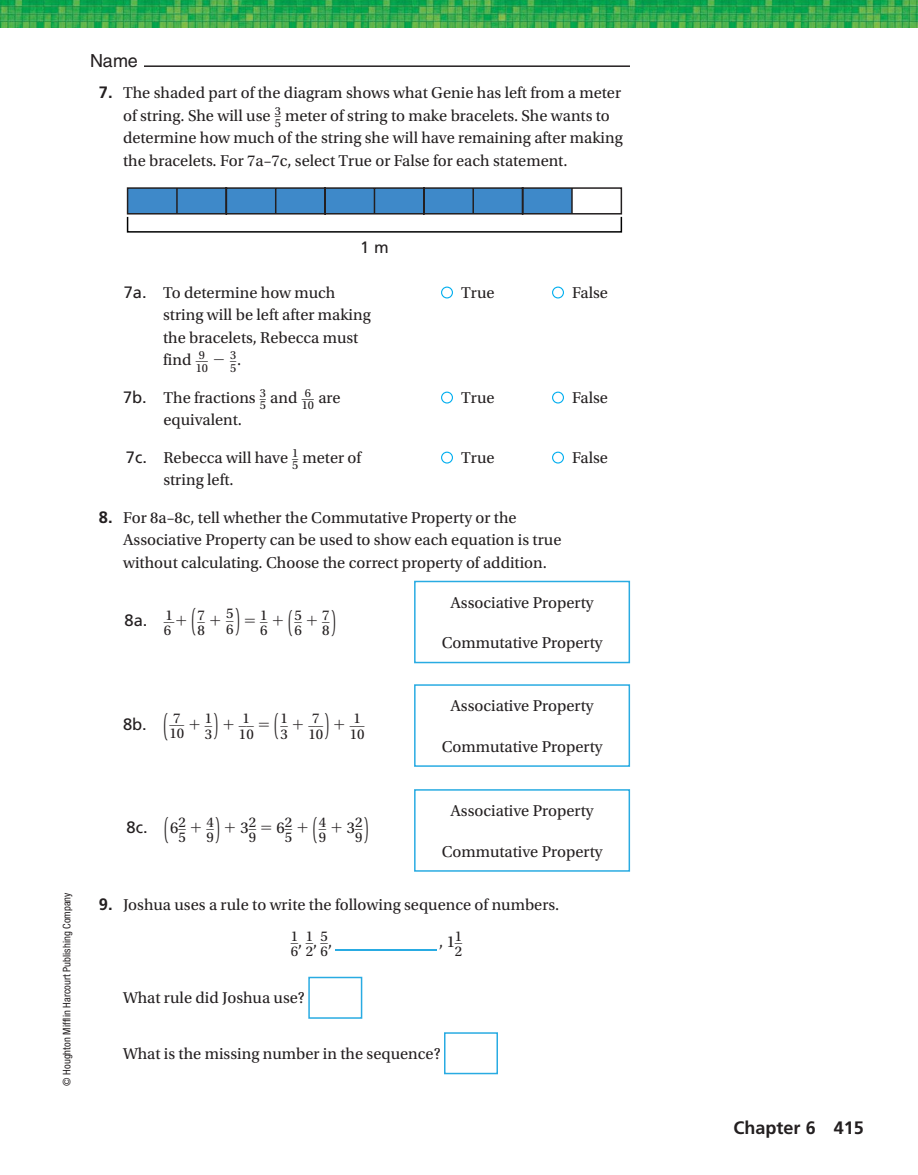
<style>
.page{position:relative;width:918px;height:1175px;background:#fff}
.page>*{position:absolute;margin:0;border:0;box-sizing:border-box;transform-origin:0 0}
.t1{font:29.85px "Utopia Std";color:#231f20;scale:.42 1}
.t2{font:28.35px "Utopia Std";color:#231f20;scale:.44 1}
.t3{font:700 18px "Frutiger LT Std";color:#231f20}
.t4{font:18px "Helvetica LT Std";color:#231f20}
.t5{font:16.5px/22.5px "Utopia Std";color:#231f20}
.t6{font:16.5px "Frutiger LT Std";color:#231f20}
.t7{font:14.85px/15.5px "Utopia Std";color:#231f20}
.t8{font:13.95px "Utopia Std";color:#231f20;scale:1.13 1}
.t9{font:12.3px "Utopia Std";color:#231f20}
.t10{font:condensed 10.5px "Helvetica Neue LT Std";color:#231f20}
.s1{font-family:"Frutiger LT Std";font-weight:700}
.s2{font-family:"Frutiger LT Std"}
.s3{font-size:29.85px}
.s4{font-family:"Utopia Std";font-size:29.7px}
.s5{font-size:14.85px}
.s6{font-size:28.35px}
.s7{font-family:"Utopia Std";font-size:28.35px}
.s8{font-family:"Utopia Std"}
.s9{font-size:23.1px;color:#29abe2}
</style>
<div class="page">
<img style="left:0;top:0;width:918px;height:27px">
<hr style="left:144px;top:65px;width:486px;height:2px;background:#231f20">
<svg style="left:126px;top:187px;width:497px;height:28px"></svg>
<div style="left:127px;top:216px;width:495px;height:17px;border:2px solid #010202"></div>
<div style="left:441px;top:286px;width:12px;height:12px;border:1px solid #00aeef;border-radius:50%"></div>
<div style="left:552px;top:286px;width:12px;height:12px;border:1px solid #00aeef;border-radius:50%"></div>
<div style="left:441px;top:391px;width:12px;height:12px;border:1px solid #00aeef;border-radius:50%"></div>
<div style="left:552px;top:391px;width:12px;height:12px;border:1px solid #00aeef;border-radius:50%"></div>
<div style="left:441px;top:451px;width:12px;height:12px;border:1px solid #00aeef;border-radius:50%"></div>
<div style="left:552px;top:451px;width:12px;height:12px;border:1px solid #00aeef;border-radius:50%"></div>
<div style="left:308px;top:976px;width:54px;height:42px;border:2px solid #29abe2"></div>
<div style="left:444px;top:1032px;width:54px;height:42px;border:2px solid #29abe2"></div>
<div style="left:414px;top:580px;width:216px;height:83px;border:2px solid #29abe2"></div>
<div style="left:414px;top:684px;width:216px;height:82px;border:2px solid #29abe2"></div>
<div style="left:414px;top:789px;width:216px;height:82px;border:2px solid #29abe2"></div>
<p class="t4" style="left:90px;top:50px;width:50px">Name</p>
<p class="t5" style="left:123px;top:82px;width:500px;text-indent:-24px"><span class="s1">7.</span> The shaded part of the diagram shows what Genie has left from a meter of string. She will use <sup>3</sup><sup>_</sup></p>
<p class="t5" style="left:123px;top:104px;width:501px;text-indent:152px"><sub>5</sub> meter of string to make bracelets. She wants to determine how much of the string she will have remaining after making the bracelets. For 7a–7c, select True or False for each statement.</p>
<p class="t10" style="left:61px;top:1085px;width:195px;rotate:-90deg">© Houghton Mifflin Harcourt Publishing Company</p>
<p class="t6" style="left:360px;top:238px;width:30px">1 m</p>
<p class="t5" style="left:124px;top:281px;width:213px"><span class="s2">7a.</span> To determine how much</p>
<p class="t5" style="left:461px;top:281px;width:35px">True</p>
<p class="t5" style="left:572px;top:281px;width:37px">False</p>
<p class="t5" style="left:163px;top:304px;width:209px">string will be left after making the bracelets, Rebecca must find <sup>__</sup><sup>9</sup></p>
<p class="t9" style="left:196px;top:361px;width:42px">10 − 3<sup>_</sup></p>
<p class="t9" style="left:230px;top:361px;width:13px">5 <sup>.</sup></p>
<p class="t5" style="left:123px;top:386px;width:144px"><span class="s2">7b.</span> The fractions <sup>3</sup><sup>_</sup></p>
<p class="t5" style="left:260px;top:386px;width:56px"><sub>5</sub> and <sup>__</sup><sup>6</sup></p>
<p class="t5" style="left:302px;top:386px;width:40px"><sub>10</sub> are</p>
<p class="t5" style="left:461px;top:386px;width:35px">True</p>
<p class="t5" style="left:572px;top:386px;width:37px">False</p>
<p class="t5" style="left:163px;top:409px;width:80px">equivalent.</p>
<p class="t5" style="left:126px;top:446px;width:174px"><span class="s2">7c.</span> Rebecca will have <sup>1</sup><sup>_</sup></p>
<p class="t5" style="left:292px;top:446px;width:71px"><sub>5</sub> meter of</p>
<p class="t5" style="left:461px;top:446px;width:35px">True</p>
<p class="t5" style="left:572px;top:446px;width:37px">False</p>
<p class="t5" style="left:163px;top:469px;width:72px">string left.</p>
<p class="t5" style="left:123px;top:506px;width:440px;text-indent:-24px"><span class="s1">8.</span> For 8a–8c, tell whether the Commutative Property or the<br>Associative Property can be used to show each equation is true without calculating. Choose the correct property of addition.</p>
<p class="t6" style="left:124px;top:611px;width:51px">8a. <sup>__</sup><sup>1</sup></p>
<p class="t7" style="left:164px;top:623px;width:9px">6</p>
<p class="t5" style="left:450px;top:591px;width:145px">Associative Property</p>
<p class="t5" style="left:442px;top:632px;width:162px">Commutative Property</p>
<p class="t7" style="left:226px;top:614px;width:43px">6 <span class="s3">)</span> 1<sup>_</sup></p>
<h1 class="t1" style="left:192px;top:604px;width:34px">( <sup>7</sup><sup>_</sup></h1>
<p class="t7" style="left:226px;top:606px;width:9px">5<sub>_</sub></p>
<h2 class="t2" style="left:288px;top:606px;width:32px">( <sup>5</sup><sup>_</sup></h2>
<p class="t7" style="left:322px;top:607px;width:9px">7<sub>_<br></sub>8</p>
<h2 class="t2" style="left:331px;top:606px;width:12px">)</h2>
<p class="t7" style="left:198px;top:623px;width:9px">8</p>
<p class="t7" style="left:260px;top:623px;width:9px">6</p>
<p class="t7" style="left:294px;top:623px;width:9px">6</p>
<p class="t6" style="left:123px;top:714px;width:63px">8b. <span class="s4">(</span> <sup>__</sup><sup>7</sup></p>
<p class="t7" style="left:169px;top:726px;width:16px">10</p>
<p class="t8" style="left:205px;top:712px;width:45px"><span class="s5">1</span>_ <span class="s6">)</span> _ _<span class="s5">1</span></p>
<p class="t7" style="left:205px;top:726px;width:9px">3</p>
<p class="t7" style="left:239px;top:726px;width:16px">10</p>
<h2 class="t2" style="left:274px;top:709px;width:32px">( <sup>1</sup><sup>_</sup></h2>
<p class="t7" style="left:280px;top:726px;width:9px">3</p>
<p class="t7" style="left:308px;top:726px;width:16px">10</p>
<p class="t7" style="left:350px;top:726px;width:16px">10</p>
<p class="t5" style="left:450px;top:695px;width:145px">Associative Property</p>
<p class="t5" style="left:442px;top:735px;width:162px">Commutative Property</p>
<p class="t6" style="left:127px;top:818px;width:61px">8c. <span class="s7">(</span> <span class="s8">6</span> <sup>2</sup><sup>_</sup></p>
<p class="t7" style="left:178px;top:830px;width:9px">5</p>
<p class="t7" style="left:206px;top:814px;width:9px">4<sub>_<br></sub>9</p>
<h2 class="t2" style="left:215px;top:813px;width:94px">) <sup>3</sup> <sup>2</sup><sup>_</sup></h2>
<p class="t7" style="left:249px;top:830px;width:9px">9</p>
<p class="t5" style="left:277px;top:817px;width:17px">6 <sup>2</sup><sup>_</sup></p>
<p class="t7" style="left:285px;top:830px;width:9px">5</p>
<h2 class="t2" style="left:313px;top:813px;width:32px">( <sup>4</sup><sup>_</sup></h2>
<p class="t7" style="left:319px;top:830px;width:9px">9</p>
<h2 class="t2" style="left:364px;top:813px;width:12px">)</h2>
<p class="t5" style="left:347px;top:817px;width:17px">3 <sup>2</sup><sup>_</sup></p>
<p class="t7" style="left:355px;top:830px;width:9px">9</p>
<p class="t5" style="left:450px;top:800px;width:145px">Associative Property</p>
<p class="t5" style="left:442px;top:840px;width:162px">Commutative Property</p>
<p class="t5" style="left:99px;top:893px;width:462px"><span class="s1">9.</span> Joshua uses a rule to write the following sequence of numbers.</p>
<p class="t7" style="left:291px;top:928px;width:9px">1<sub>_<br></sub>6</p>
<p class="t5" style="left:298px;top:931px;width:166px">, <sup>1</sup><sup>_</sup>, <sup>5</sup><sup>_</sup>, <span class="s9">__</span> , 1 <sup>1</sup><sup>_</sup></p>
<p class="t7" style="left:306px;top:944px;width:9px">2</p>
<p class="t7" style="left:321px;top:944px;width:9px">6</p>
<p class="t7" style="left:455px;top:944px;width:9px">2</p>
<p class="t5" style="left:123px;top:986px;width:183px">What rule did Joshua use?</p>
<p class="t5" style="left:123px;top:1042px;width:319px">What is the missing number in the sequence?</p>
<p class="t3" style="left:733px;top:1117px;width:132px">Chapter 6 415</p>
</div>
